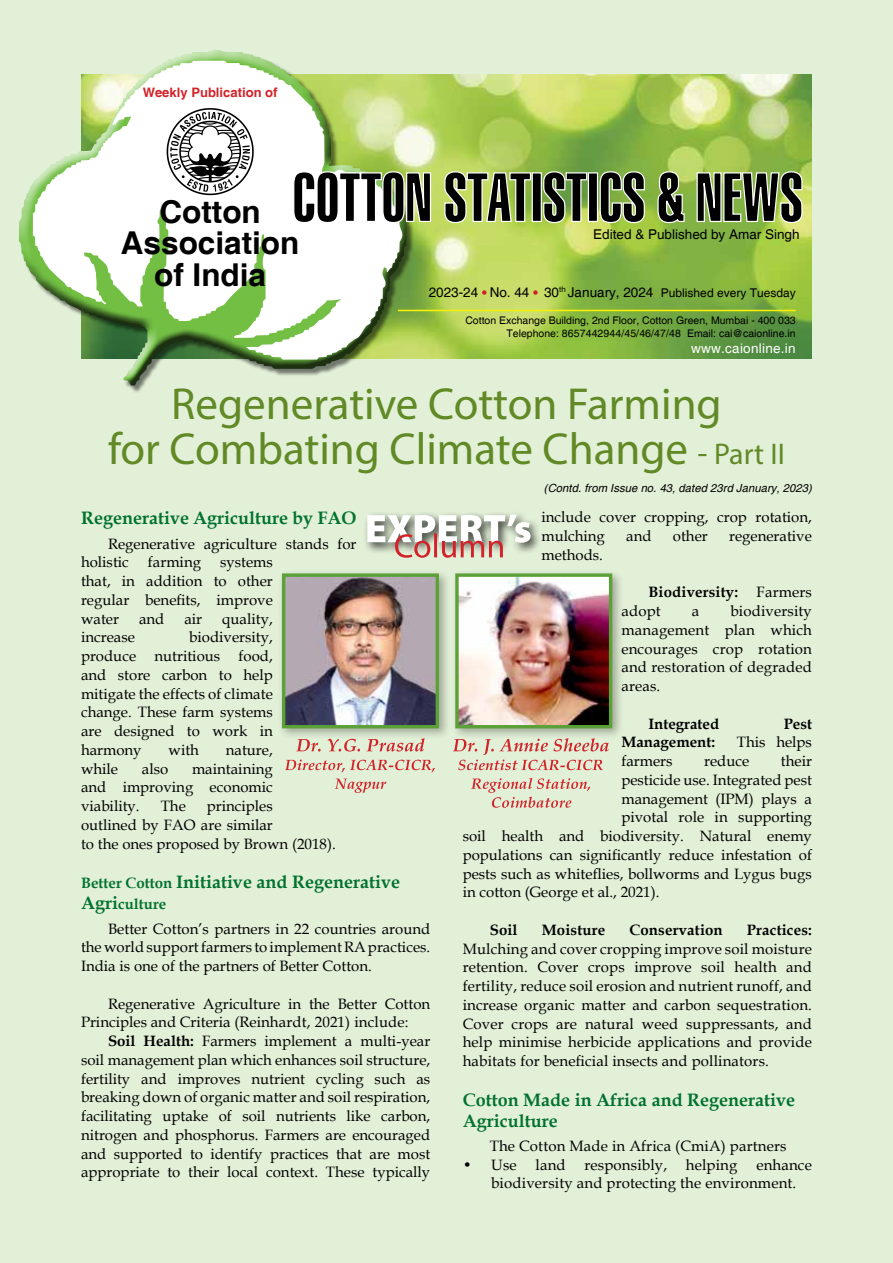
<style>
.page{position:relative;width:893px;height:1263px;background:#e3f0d8}
.page>*{position:absolute;margin:0;border:0;box-sizing:border-box;transform-origin:0 0}
.t1{font:45px/45px "Myriad Pro";color:#618926;text-align:center}
.t2{font:700 31.5px/31.5px "Helvetica";color:#000;text-align:center}
.t3{font:700 18px/21px "Book Antiqua";color:#00722e}
.t4{font:15px/18.8px "Book Antiqua";color:#000}
.t5{font:700 15px/18.8px "Book Antiqua";letter-spacing:.01em;color:#000}
.t6{font:13.5px "Helvetica";color:#000}
.t7{font:13.5px "Helvetica";letter-spacing:.02em;color:#fff}
.t8{font:700 13.05px "Helvetica";color:#d2232a}
.t9{font:italic 11.25px "Helvetica";letter-spacing:.005em;color:#000}
.t10{font:10.5px/12.6px "Helvetica";color:#000;text-align:right}
.s1{font-size:12px}
.s2{font-size:33px}
.s3{font-size:30px}
.s4{font-weight:400}
.s5{font-size:15px}
.s6{font-weight:700;font-size:18px;color:#00722e}
.s7{font-weight:700;color:#00722e}
.s8{font-weight:700}
</style>
<div class="page">
<img style="left:414px;top:75px;width:398px;height:283px">
<div style="left:19px;top:50px;width:395px;height:343px;background:#000;opacity:.5"></div>
<div style="left:17px;top:49px;width:387px;height:337px;background:#fff;opacity:.75"></div>
<div style="left:18px;top:85px;width:389px;height:301px;background:#000;opacity:.75"></div>
<svg style="left:33px;top:61px;width:370px;height:299px;background:#d5e4c6"></svg>
<svg style="left:482px;top:290px;width:4px;height:5px"></svg>
<svg style="left:533px;top:290px;width:5px;height:5px"></svg>
<svg style="left:167px;top:108px;width:87px;height:87px;background:#b2b2b2"></svg>
<svg style="left:293px;top:150px;width:510px;height:74px;background:#788956"></svg>
<hr style="left:398px;top:310px;width:398px;height:1px;background:#fff200">
<div style="left:278px;top:569px;width:173px;height:171px;background:#000;opacity:.3"></div>
<img style="left:286px;top:577px;width:149px;height:147px">
<div style="left:282px;top:573px;width:157px;height:155px;border:3px solid #5ca038"></div>
<svg style="left:335px;top:778px;width:51px;height:15px"></svg>
<svg style="left:285px;top:759px;width:150px;height:13px"></svg>
<svg style="left:296px;top:738px;width:129px;height:13px"></svg>
<div style="left:451px;top:569px;width:173px;height:171px;background:#000;opacity:.3"></div>
<img style="left:459px;top:577px;width:149px;height:147px">
<div style="left:455px;top:573px;width:157px;height:155px;border:3px solid #5ca038"></div>
<svg style="left:471px;top:778px;width:119px;height:30px"></svg>
<svg style="left:453px;top:738px;width:156px;height:32px"></svg>
<div style="left:363px;top:511px;width:179px;height:43px;background:#000;opacity:.75"></div>
<svg style="left:367px;top:514px;width:164px;height:44px"></svg>
<p class="t8" style="left:143px;top:84px;width:136px">Weekly Publication of</p>
<h2 class="t2" style="left:121px;top:197px;width:180px">Cotton<br>Association of India</h2>
<p class="t6" style="left:593px;top:226px;width:208px">Edited &amp; Published by Amar Singh</p>
<p class="t6" style="left:429px;top:284px;width:368px">2023-24 No. 44 30<sup>th</sup> January, 2024 <span class="s1">Published every Tuesday</span></p>
<p class="t10" style="left:465px;top:315px;width:332px">Cotton Exchange Building, 2nd Floor, Cotton Green, Mumbai - 400 033<br>Telephone: 8657442944/45/46/47/48 Email: cai@caionline.in</p>
<p class="t7" style="left:691px;top:341px;width:106px">www.caionline.in</p>
<h1 class="t1" style="left:108px;top:381px;width:678px">Regenerative Cotton Farming<br>for Combating Climate Change <span class="s2">-</span> <span class="s3">Part II</span></h1>
<p class="t3" style="left:81px;top:508px;width:277px">Regenerative Agriculture by FAO</p>
<p class="t4" style="left:81px;top:534px;width:277px;text-indent:27px">Regenerative agriculture stands for holistic</p>
<p class="t9" style="left:544px;top:481px;width:270px">(Contd. from Issue no. 43, dated 23rd January, 2023)</p>
<p class="t4" style="left:541px;top:507px;width:272px">include cover cropping, crop rotation, mulching</p>
<p class="t4" style="left:626px;top:526px;width:27px">and</p>
<p class="t4" style="left:673px;top:526px;width:36px">other</p>
<p class="t4" style="left:729px;top:526px;width:84px">regenerative</p>
<p class="t4" style="left:541px;top:545px;width:63px">methods.</p>
<p class="t4" style="left:148px;top:552px;width:55px">farming</p>
<p class="t4" style="left:81px;top:552px;width:193px;text-align:justify;text-indent:139px">systems that, in addition to other regular benefits, improve water</p>
<p class="t5" style="left:621px;top:583px;width:192px;text-indent:27px">Biodiversity: <span class="s4">Farmers adopt</span></p>
<p class="t4" style="left:621px;top:601px;width:192px;text-align:justify;text-indent:109px">biodiversity management plan which encourages crop rotation and restoration of degraded areas.</p>
<p class="t5" style="left:648px;top:714px;width:72px">Integrated</p>
<p class="t5" style="left:784px;top:714px;width:30px">Pest</p>
<p class="t5" style="left:621px;top:733px;width:95px">Management:</p>
<p class="t4" style="left:737px;top:732px;width:77px">This helps</p>
<p class="t4" style="left:621px;top:751px;width:53px">farmers</p>
<p class="t4" style="left:704px;top:751px;width:47px">reduce</p>
<p class="t4" style="left:781px;top:751px;width:33px">their</p>
<p class="t4" style="left:621px;top:770px;width:192px">pesticide use. Integrated pest</p>
<p class="t4" style="left:621px;top:789px;width:192px">management (IPM) plays a</p>
<p class="t4" style="left:621px;top:807px;width:192px">pivotal role in supporting</p>
<p class="t4" style="left:463px;top:826px;width:351px">soil health and biodiversity. Natural enemy</p>
<p class="t4" style="left:463px;top:845px;width:351px">populations can significantly reduce infestation of</p>
<p class="t4" style="left:463px;top:864px;width:351px">pests such as whiteflies, bollworms and Lygus bugs</p>
<p class="t4" style="left:463px;top:882px;width:198px">in cotton (George et al., 2021).</p>
<p class="t5" style="left:490px;top:920px;width:29px">Soil</p>
<p class="t5" style="left:542px;top:920px;width:65px">Moisture</p>
<p class="t5" style="left:629px;top:920px;width:95px">Conservation</p>
<p class="t5" style="left:747px;top:920px;width:67px">Practices:</p>
<p class="t4" style="left:463px;top:939px;width:351px;text-align:justify">Mulching and cover cropping improve soil moisture retention. Cover crops improve soil health and fertility, reduce soil erosion and nutrient runoff, and increase organic matter and carbon sequestration.<br>Cover crops are natural weed suppressants, and help minimise herbicide applications and provide habitats for beneficial insects and pollinators.</p>
<p class="t3" style="left:463px;top:1089px;width:334px">Cotton Made in Africa and Regenerative<br>Agriculture</p>
<p class="t4" style="left:490px;top:1136px;width:298px">The Cotton Made in Africa (CmiA) partners</p>
<p class="t4" style="left:463px;top:1155px;width:56px">• Use</p>
<p class="t4" style="left:535px;top:1155px;width:32px">land</p>
<p class="t4" style="left:585px;top:1155px;width:84px">responsibly,</p>
<p class="t4" style="left:686px;top:1155px;width:53px">helping</p>
<p class="t4" style="left:692px;top:601px;width:9px">a</p>
<p class="t4" style="left:139px;top:609px;width:27px">and</p>
<p class="t4" style="left:184px;top:609px;width:19px">air</p>
<p class="t4" style="left:222px;top:609px;width:52px">quality,</p>
<p class="t4" style="left:81px;top:627px;width:193px;text-align:justify;text-indent:108px">biodiversity, produce nutritious food, and store carbon to help mitigate the effects of climate change. These farm systems are designed to work in harmony</p>
<p class="t4" style="left:81px;top:627px;width:55px">increase</p>
<p class="t4" style="left:168px;top:740px;width:32px">with</p>
<p class="t4" style="left:226px;top:740px;width:49px">nature,</p>
<p class="t4" style="left:81px;top:759px;width:39px">while</p>
<p class="t4" style="left:142px;top:759px;width:28px">also</p>
<p class="t4" style="left:81px;top:759px;width:193px;text-align:justify;text-indent:111px">maintaining and improving economic viability.</p>
<p class="t4" style="left:81px;top:796px;width:256px;text-indent:126px">principles<br>outlined by FAO are similar<br>to the ones proposed by Brown (2018).</p>
<p class="t3" style="left:81px;top:872px;width:320px"><span class="s5">Better Cotton</span> Initiative and Regenerative</p>
<p class="t4" style="left:108px;top:892px;width:324px;line-height:24.2px;text-indent:-27px"><span class="s6">Agri</span><span class="s7">culture<br></span>Better Cotton’s partners in 22 countries around</p>
<p class="t4" style="left:81px;top:937px;width:351px">the world support farmers to implement RA practices.<br>India is one of the partners of Better Cotton.</p>
<p class="t4" style="left:81px;top:994px;width:351px;text-indent:27px">Regenerative Agriculture in the Better Cotton<br>Principles and Criteria (Reinhardt, 2021) include:</p>
<p class="t4" style="left:81px;top:1031px;width:351px;text-align:justify;text-indent:27px"><span class="s8">Soil Health:</span> Farmers implement a multi-year soil management plan which enhances soil structure, fertility and improves nutrient cycling such as breaking down of organic matter and soil respiration, facilitating uptake of soil nutrients like carbon, nitrogen and phosphorus. Farmers are encouraged and supported to identify practices that are most appropriate to their local context. These typically</p>
<p class="t4" style="left:161px;top:796px;width:27px">The</p>
<p class="t4" style="left:491px;top:1155px;width:322px;text-indent:265px">enhance biodiversity and protecting the environment.</p>
</div>
